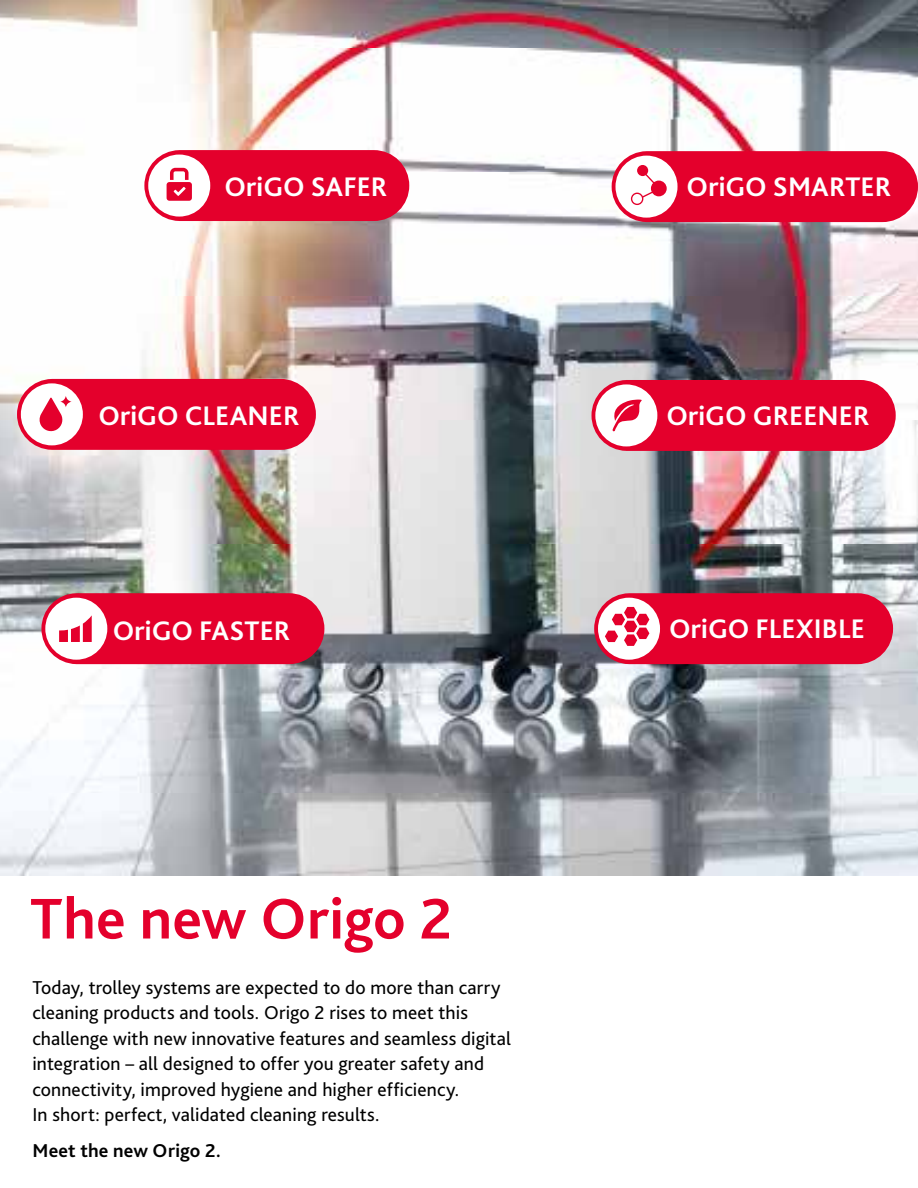
<style>
.page{position:relative;width:918px;height:1188px;background:#fff}
.page>*{position:absolute;margin:0;border:0;box-sizing:border-box;transform-origin:0 0}
.t1{font:700 60px "Bliss 2";letter-spacing:.005em;color:#e4002c}
.t2{font:700 28.2px "Bliss 2";color:#fff}
.t3{font:19.5px/25.5px "Bliss 2";letter-spacing:.005em;color:#000}
.t4{font:700 19.5px "Bliss 2";letter-spacing:.015em;color:#000}
</style>
<div class="page">
<img style="left:0;top:0;width:918px;height:875px">
<div style="left:17px;top:379px;width:299px;height:71px;background:#e4002c;border-radius:35px"></div>
<div style="left:21px;top:383px;width:62px;height:62px;background:#fff;border-radius:50%"></div>
<svg style="left:39px;top:396px;width:33px;height:36px"></svg>
<div style="left:592px;top:380px;width:304px;height:71px;background:#e4002c;border-radius:35px"></div>
<div style="left:595px;top:384px;width:62px;height:62px;background:#fff;border-radius:50%"></div>
<svg style="left:612px;top:400px;width:30px;height:31px"></svg>
<div style="left:41px;top:593px;width:283px;height:71px;background:#e4002c;border-radius:35px"></div>
<div style="left:45px;top:598px;width:62px;height:62px;background:#fff;border-radius:50%"></div>
<svg style="left:59px;top:615px;width:33px;height:27px"></svg>
<div style="left:594px;top:593px;width:299px;height:71px;background:#e4002c;border-radius:35px"></div>
<div style="left:598px;top:598px;width:62px;height:62px;background:#fff;border-radius:50%"></div>
<svg style="left:605px;top:607px;width:44px;height:39px"></svg>
<div style="left:612px;top:151px;width:306px;height:71px;background:#e4002c;border-radius:35px"></div>
<div style="left:616px;top:156px;width:62px;height:62px;background:#fff;border-radius:50%"></div>
<svg style="left:651px;top:181px;width:16px;height:15px"></svg>
<div style="left:637px;top:165px;width:11px;height:11px;background:#e4002c;border-radius:50%"></div>
<svg style="left:631px;top:170px;width:32px;height:35px"></svg>
<div style="left:144px;top:150px;width:265px;height:71px;background:#e4002c;border-radius:35px"></div>
<div style="left:148px;top:155px;width:62px;height:62px;background:#fff;border-radius:50%"></div>
<svg style="left:167px;top:168px;width:25px;height:33px"></svg>
<h2 class="t2" style="left:224px;top:169px;width:164px">OriGO SAFER</h2>
<h2 class="t2" style="left:687px;top:169px;width:206px">OriGO SMARTER</h2>
<h2 class="t2" style="left:98px;top:398px;width:203px">OriGO CLEANER</h2>
<h2 class="t2" style="left:666px;top:398px;width:205px">OriGO GREENER</h2>
<h2 class="t2" style="left:113px;top:613px;width:179px">OriGO FASTER</h2>
<h2 class="t2" style="left:669px;top:611px;width:197px">OriGO FLEXIBLE</h2>
<h1 class="t1" style="left:30px;top:881px;width:423px">The new Origo 2</h1>
<p class="t3" style="left:32px;top:975px;width:480px">Today, trolley systems are expected to do more than carry cleaning products and tools. Origo 2 rises to meet this challenge with new innovative features and seamless digital integration – all designed to offer you greater safety and connectivity, improved hygiene and higher efficiency.<br>In short: perfect, validated cleaning results.</p>
<p class="t4" style="left:32px;top:1139px;width:190px">Meet the new Origo 2.</p>
</div>
